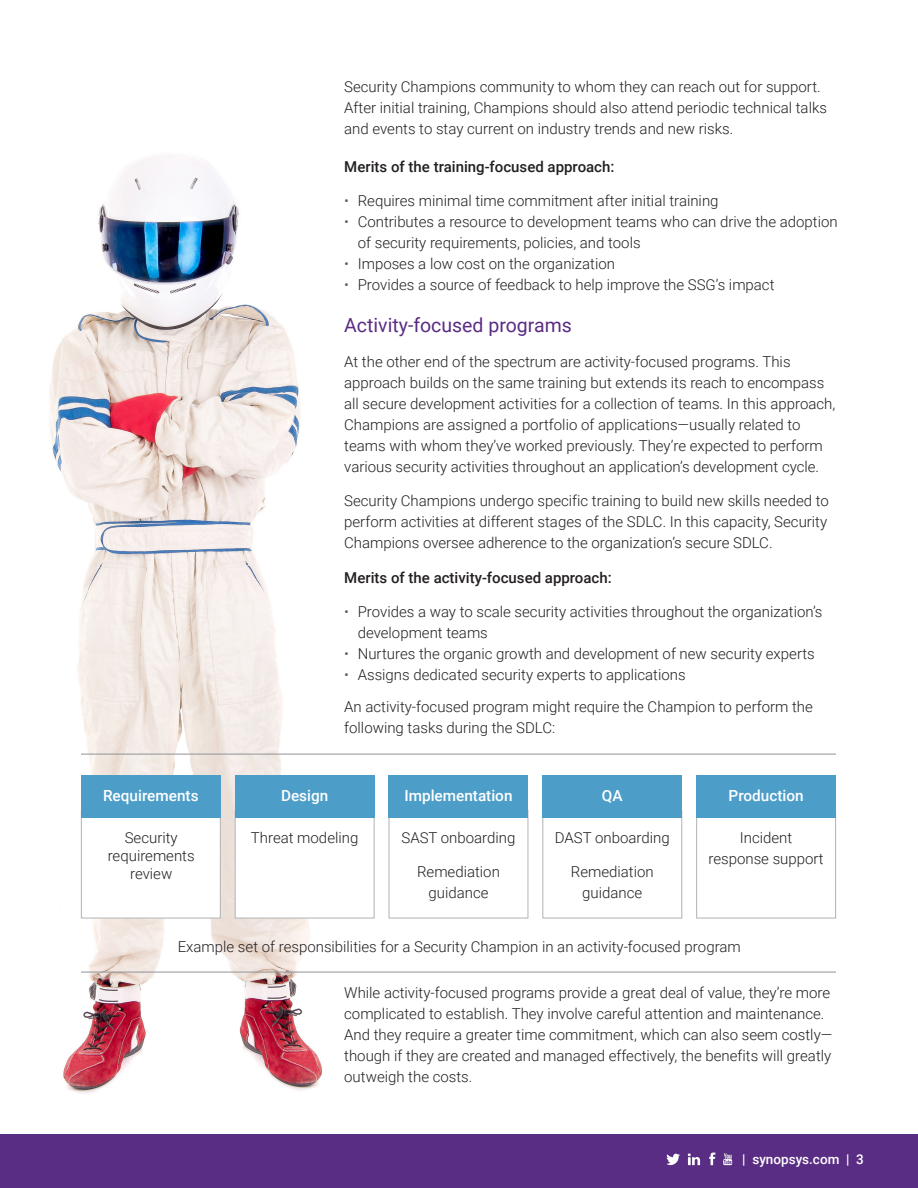
<style>
.page{position:relative;width:918px;height:1188px;background:#fff}
.page>*{position:absolute;margin:0;border:0;box-sizing:border-box;transform-origin:0 0}
.HEADING_2{font:19.5px "Roboto";color:#5b2c83}
.t1{font:500 15.3px "Roboto";color:#fff}
.BODY_COPY{font:300 15px/21px "Roboto";color:#231f20}
.HEADING_3{font:500 15px "Roboto";color:#231f20}
.BODY_COPY-2{font:500 15px "Roboto";color:#231f20}
.t2{font:500 13.5px "Roboto";color:#fff}
.s1{color:#636366}
</style>
<div class="page">
<div style="left:0;top:1134px;width:918px;height:54px;background:#592d84"></div>
<svg style="left:667px;top:1153px;width:13px;height:12px"></svg>
<svg style="left:709px;top:1152px;width:7px;height:13px"></svg>
<svg style="left:723px;top:1153px;width:9px;height:12px"></svg>
<svg style="left:688px;top:1153px;width:12px;height:12px"></svg>
<img style="left:49px;top:158px;width:301px;height:936px">
<div style="left:81px;top:810px;width:140px;height:108px;background:#fff;border:1px solid #b1b3b3"></div>
<div style="left:235px;top:810px;width:139px;height:108px;background:#fff;border:1px solid #b1b3b3"></div>
<div style="left:389px;top:810px;width:139px;height:108px;border:1px solid #b1b3b3"></div>
<div style="left:542px;top:810px;width:140px;height:108px;border:1px solid #b1b3b3"></div>
<div style="left:696px;top:810px;width:140px;height:108px;border:1px solid #b1b3b3"></div>
<hr style="left:81px;top:754px;width:755px;height:1px;background:#919295">
<div style="left:81px;top:775px;width:140px;height:43px;background:#4c9ec9"></div>
<div style="left:235px;top:775px;width:139px;height:43px;background:#4c9ec9"></div>
<div style="left:389px;top:775px;width:139px;height:43px;background:#4c9ec9"></div>
<div style="left:542px;top:775px;width:140px;height:43px;background:#4c9ec9"></div>
<div style="left:696px;top:775px;width:140px;height:43px;background:#4c9ec9"></div>
<hr style="left:81px;top:972px;width:755px;height:1px;background:#919295">
<p class="t1" style="left:103px;top:785px;width:97px">Requirements</p>
<p class="BODY_COPY" style="left:108px;top:828px;width:88px;line-height:18px;text-align:center">Security requirements review</p>
<p class="BODY_COPY" style="left:344px;top:76px;width:484px">Security Champions community to whom they can reach out for support.<br>After initial training, Champions should also attend periodic technical talks and events to stay current on industry trends and new risks.</p>
<p class="HEADING_3" style="left:344px;top:156px;width:272px">Merits of the training-focused approach:</p>
<p class="BODY_COPY" style="left:344px;top:190px;width:376px"><span class="s1">•</span> Requires minimal time commitment after initial training</p>
<p class="BODY_COPY" style="left:358px;top:211px;width:481px;text-indent:-14px"><span class="s1">•</span> Contributes a resource to development teams who can drive the adoption of security requirements, policies, and tools</p>
<p class="BODY_COPY" style="left:344px;top:253px;width:272px"><span class="s1">•</span> Imposes a low cost on the organization</p>
<p class="BODY_COPY" style="left:344px;top:274px;width:432px"><span class="s1">•</span> Provides a source of feedback to help improve the SSG’s impact</p>
<p class="HEADING_2" style="left:344px;top:312px;width:229px">Activity-focused programs</p>
<p class="BODY_COPY" style="left:344px;top:350px;width:493px">At the other end of the spectrum are activity-focused programs. This approach builds on the same training but extends its reach to encompass all secure development activities for a collection of teams. In this approach, Champions are assigned a portfolio of applications—usually related to teams with whom they’ve worked previously. They’re expected to perform various security activities throughout an application’s development cycle.</p>
<p class="BODY_COPY" style="left:344px;top:490px;width:486px;text-align:justify">Security Champions undergo specific training to build new skills needed to perform activities at different stages of the SDLC. In this capacity, Security Champions oversee adherence to the organization’s secure SDLC.</p>
<p class="BODY_COPY-2" style="left:344px;top:567px;width:269px">Merits of the activity-focused approach:</p>
<p class="BODY_COPY" style="left:358px;top:601px;width:466px;text-indent:-14px"><span class="s1">•</span> Provides a way to scale security activities throughout the organization’s development teams</p>
<p class="BODY_COPY" style="left:344px;top:643px;width:472px"><span class="s1">•</span> Nurtures the organic growth and development of new security experts</p>
<p class="BODY_COPY" style="left:344px;top:664px;width:343px"><span class="s1">•</span> Assigns dedicated security experts to applications</p>
<p class="BODY_COPY" style="left:344px;top:695px;width:470px">An activity-focused program might require the Champion to perform the following tasks during the SDLC:</p>
<p class="t1" style="left:281px;top:785px;width:49px">Design</p>
<p class="BODY_COPY" style="left:251px;top:826px;width:109px">Threat modeling</p>
<p class="t1" style="left:404px;top:785px;width:110px">Implementation</p>
<p class="BODY_COPY" style="left:401px;top:826px;width:116px">SAST onboarding</p>
<p class="BODY_COPY" style="left:417px;top:861px;width:84px;text-align:center">Remediation guidance</p>
<p class="t1" style="left:602px;top:785px;width:22px">QA</p>
<p class="BODY_COPY" style="left:555px;top:826px;width:116px">DAST onboarding</p>
<p class="BODY_COPY" style="left:571px;top:861px;width:84px;text-align:center">Remediation guidance</p>
<p class="t1" style="left:729px;top:785px;width:77px">Production</p>
<p class="BODY_COPY" style="left:708px;top:826px;width:117px;text-align:center">Incident response support</p>
<p class="BODY_COPY" style="left:178px;top:936px;width:564px">Example set of responsibilities for a Security Champion in an activity-focused program</p>
<p class="BODY_COPY" style="left:344px;top:982px;width:490px">While activity-focused programs provide a great deal of value, they’re more complicated to establish. They involve careful attention and maintenance.<br>And they require a greater time commitment, which can also seem costly— though if they are created and managed effectively, the benefits will greatly outweigh the costs.</p>
<p class="t2" style="left:742px;top:1149px;width:123px">| synopsys.com | 3</p>
</div>
